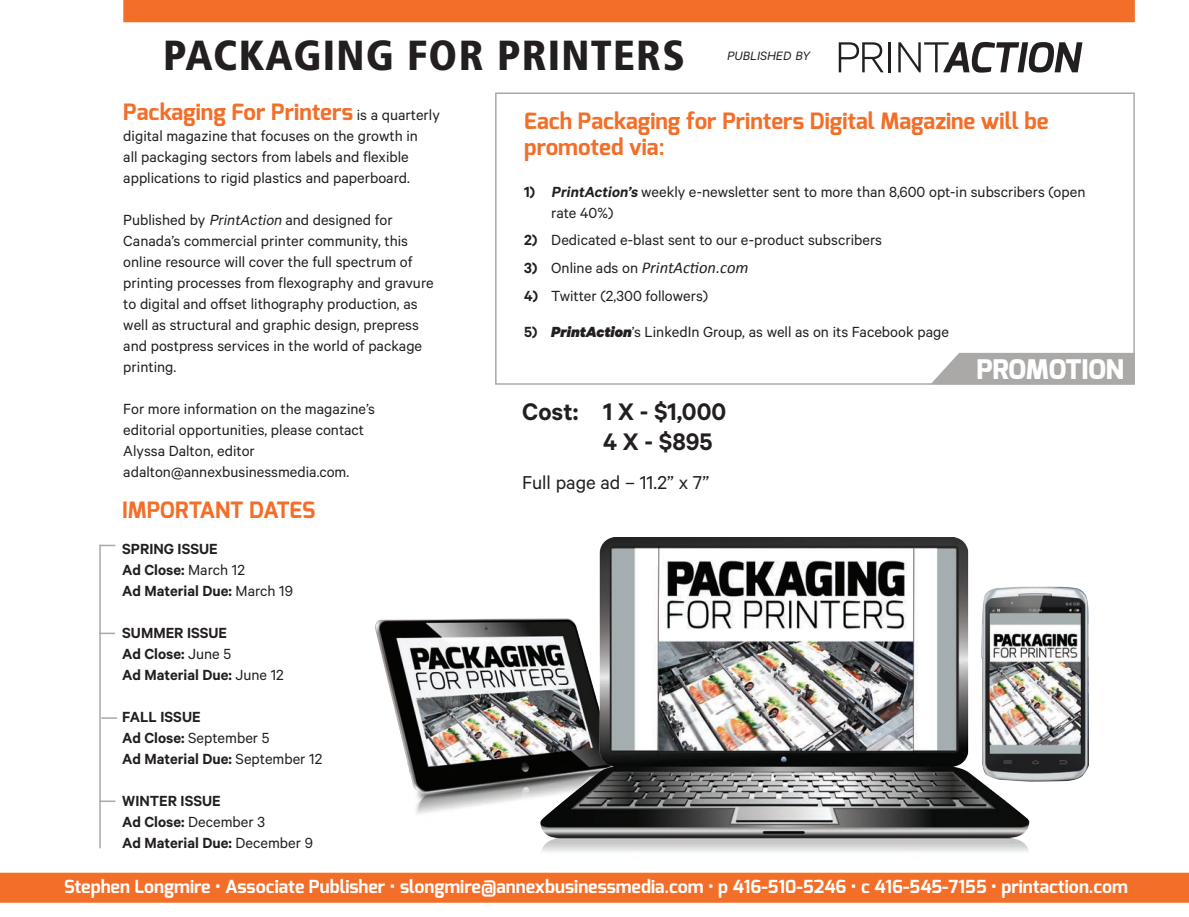
<style>
.page{position:relative;width:1189px;height:917px;background:#fff}
.page>*{position:absolute;margin:0;border:0;box-sizing:border-box;transform-origin:0 0}
.t1{font:900 condensed 42px "Frutiger";letter-spacing:.03em;color:#231f20}
.t2{font:600 27px/30px "Calibre";color:#231f20}
.t3{font:800 27px "Exo";letter-spacing:-.015em;color:#fff}
.t4{font:700 22.5px/25.5px "Exo";color:#f36e28}
.t5{font:21px "Calibre";color:#231f20}
.t6{font:700 18px "Exo";color:#fff}
.t7{font:16.5px/21px "Calibre";color:#231f20}
.t8{font:600 16.5px/21px "Calibre";color:#231f20}
.t9{font:italic 16.5px "Calibri";color:#231f20}
.t10{font:italic 13.65px "Calibre";color:#231f20}
.s1{font-family:"Calibre";font-weight:400;font-size:16.5px;color:#231f20}
.s2{font-style:italic}
.s3{font-weight:400}
.s4{font-weight:600}
.s5{font-weight:600;font-style:italic}
.s6{font-family:"Calibre";font-weight:600;font-style:normal}
.s7{font-family:"Calibre";font-style:normal}
.s8{font-weight:900;font-style:italic}
</style>
<div class="page">
<img style="left:375px;top:618px;width:162px;height:196px">
<img style="left:537px;top:537px;width:493px;height:315px">
<div style="left:495px;top:92px;width:639px;height:293px;border:2px solid #aaa9a8"></div>
<svg style="left:930px;top:353px;width:204px;height:31px;background:#b0afae"></svg>
<hr style="left:99px;top:545px;width:2px;height:303px;background:#aaa9a8">
<svg style="left:99px;top:800px;width:16px;height:2px"></svg>
<svg style="left:101px;top:717px;width:16px;height:2px"></svg>
<svg style="left:99px;top:545px;width:16px;height:1px"></svg>
<img style="left:965px;top:574px;width:124px;height:220px">
<div style="left:123px;top:0;width:1011px;height:22px;background:#f36e28"></div>
<div style="left:0;top:872px;width:1188px;height:30px;background:#f36e28"></div>
<svg style="left:99px;top:632px;width:16px;height:2px"></svg>
<svg style="left:838px;top:42px;width:45px;height:30px"></svg>
<hr style="left:888px;top:42px;width:3px;height:30px;background:#231f20">
<svg style="left:898px;top:42px;width:184px;height:31px"></svg>
<h1 class="t1" style="left:163px;top:30px;width:523px">PACKAGING FOR PRINTERS</h1>
<p class="t10" style="left:727px;top:48px;width:84px">PUBLISHED BY</p>
<h3 class="t4" style="left:123px;top:99px;width:318px">Packaging For Printers <span class="s1">is a quarterly</span></h3>
<p class="t7" style="left:123px;top:125px;width:296px">digital magazine that focuses on the growth in all packaging sectors from labels and flexible applications to rigid plastics and paperboard.</p>
<p class="t7" style="left:123px;top:209px;width:312px">Published by <span class="s2">PrintAction</span> and designed for Canada’s commercial printer community, this online resource will cover the full spectrum of printing processes from flexography and gravure to digital and offset lithography production, as well as structural and graphic design, prepress and postpress services in the world of package printing.</p>
<p class="t7" style="left:123px;top:398px;width:253px">For more information on the magazine’s editorial opportunities, please contact Alyssa Dalton, editor adalton@annexbusinessmedia.com.</p>
<h3 class="t4" style="left:122px;top:497px;width:195px">IMPORTANT DATES</h3>
<p class="t8" style="left:122px;top:537px;width:172px">SPRING ISSUE<br>Ad Close: <span class="s3">March 12<br></span>Ad Material Due: <span class="s3">March 19</span></p>
<p class="t8" style="left:122px;top:621px;width:163px">SUMMER ISSUE<br>Ad Close: <span class="s3">June 5<br></span>Ad Material Due: <span class="s3">June 12</span></p>
<p class="t8" style="left:122px;top:705px;width:201px">FALL ISSUE<br>Ad Close: <span class="s3">September 5<br></span>Ad Material Due: <span class="s3">September 12</span></p>
<p class="t8" style="left:122px;top:789px;width:192px">WINTER ISSUE<br>Ad Close: <span class="s3">December 3<br></span>Ad Material Due: <span class="s3">December 9</span></p>
<h3 class="t4" style="left:524px;top:108px;width:526px">Each Packaging for Printers Digital Magazine will be promoted via:</h3>
<p class="t7" style="left:551px;top:180px;width:535px;text-indent:-27px"><span class="s4">1)</span> <span class="s5">PrintAction’s</span> weekly e-newsletter sent to more than 8,600 opt-in subscribers (open rate 40%)</p>
<p class="t7" style="left:524px;top:229px;width:359px"><span class="s4">2)</span> Dedicated e-blast sent to our e-product subscribers</p>
<p class="t9" style="left:524px;top:256px;width:226px"><span class="s6">3)</span> <span class="s7">Online ads on</span> PrintAction.com</p>
<p class="t7" style="left:524px;top:285px;width:185px"><span class="s4">4)</span> Twitter (2,300 followers)</p>
<p class="t7" style="left:524px;top:321px;width:426px"><span class="s4">5)</span> <span class="s8">PrintAction</span>’s LinkedIn Group, as well as on its Facebook page</p>
<h2 class="t2" style="left:603px;top:395px;width:125px;text-indent:-81px">Cost: 1 X - $1,000<br>4 X - $895</h2>
<p class="t5" style="left:522px;top:470px;width:188px">Full page ad – 11.2” x 7”</p>
<h2 class="t3" style="left:976px;top:352px;width:149px">PROMOTION</h2>
<p class="t6" style="left:64px;top:875px;width:1065px">Stephen Longmire • Associate Publisher • slongmire@annexbusinessmedia.com • p 416-510-5246 • c 416-545-7155 • printaction.com</p>
</div>
